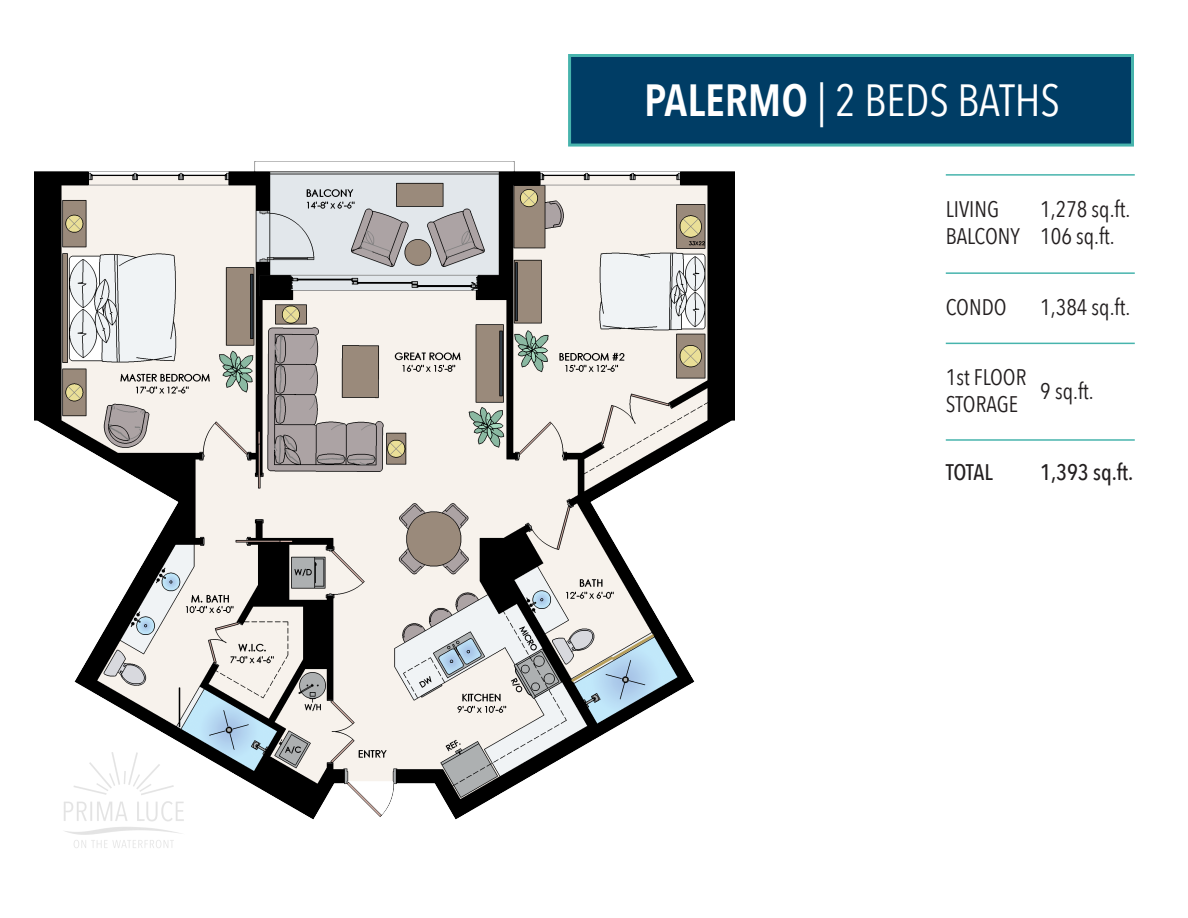
<style>
.page{position:relative;width:1188px;height:918px;background:#fff}
.page>*{position:absolute;margin:0;border:0;box-sizing:border-box;transform-origin:0 0}
.t1{font:45px "Avenir Next Condensed";color:#fff}
.t2{font:22.5px "Avenir Next Condensed";color:#231f20}
.t3{font:500 22.5px "Avenir Next Condensed";letter-spacing:-.005em;color:#231f20}
.s1{font-weight:600}
</style>
<div class="page">
<img style="left:35px;top:161px;width:699px;height:659px">
<div style="left:568px;top:54px;width:566px;height:93px;background:#003d65;border:3px solid #47b4ad"></div>
<hr style="left:946px;top:174px;width:189px;height:2px;background:#47b4ad">
<hr style="left:946px;top:272px;width:189px;height:2px;background:#47b4ad">
<hr style="left:946px;top:343px;width:189px;height:1px;background:#47b4ad">
<hr style="left:946px;top:439px;width:189px;height:2px;background:#47b4ad">
<img style="left:54px;top:741px;width:135px;height:107px">
<p class="t1" style="left:644px;top:61px;width:417px"><span class="s1">PALERMO</span> | 2 BEDS BATHS</p>
<p class="t2" style="left:946px;top:190px;width:55px">LIVING</p>
<p class="t2" style="left:946px;top:217px;width:76px">BALCONY</p>
<p class="t2" style="left:1040px;top:190px;width:91px">1,278 sq.ft.</p>
<p class="t2" style="left:1040px;top:217px;width:76px">106 sq.ft.</p>
<p class="t2" style="left:946px;top:288px;width:62px">CONDO</p>
<p class="t2" style="left:1040px;top:288px;width:91px">1,384 sq.ft.</p>
<p class="t2" style="left:946px;top:358px;width:82px">1st FLOOR</p>
<p class="t2" style="left:946px;top:385px;width:74px">STORAGE</p>
<p class="t2" style="left:1040px;top:372px;width:55px">9 sq.ft.</p>
<p class="t3" style="left:946px;top:459px;width:49px">TOTAL</p>
<p class="t3" style="left:1040px;top:459px;width:95px">1,393 sq.ft.</p>
</div>
